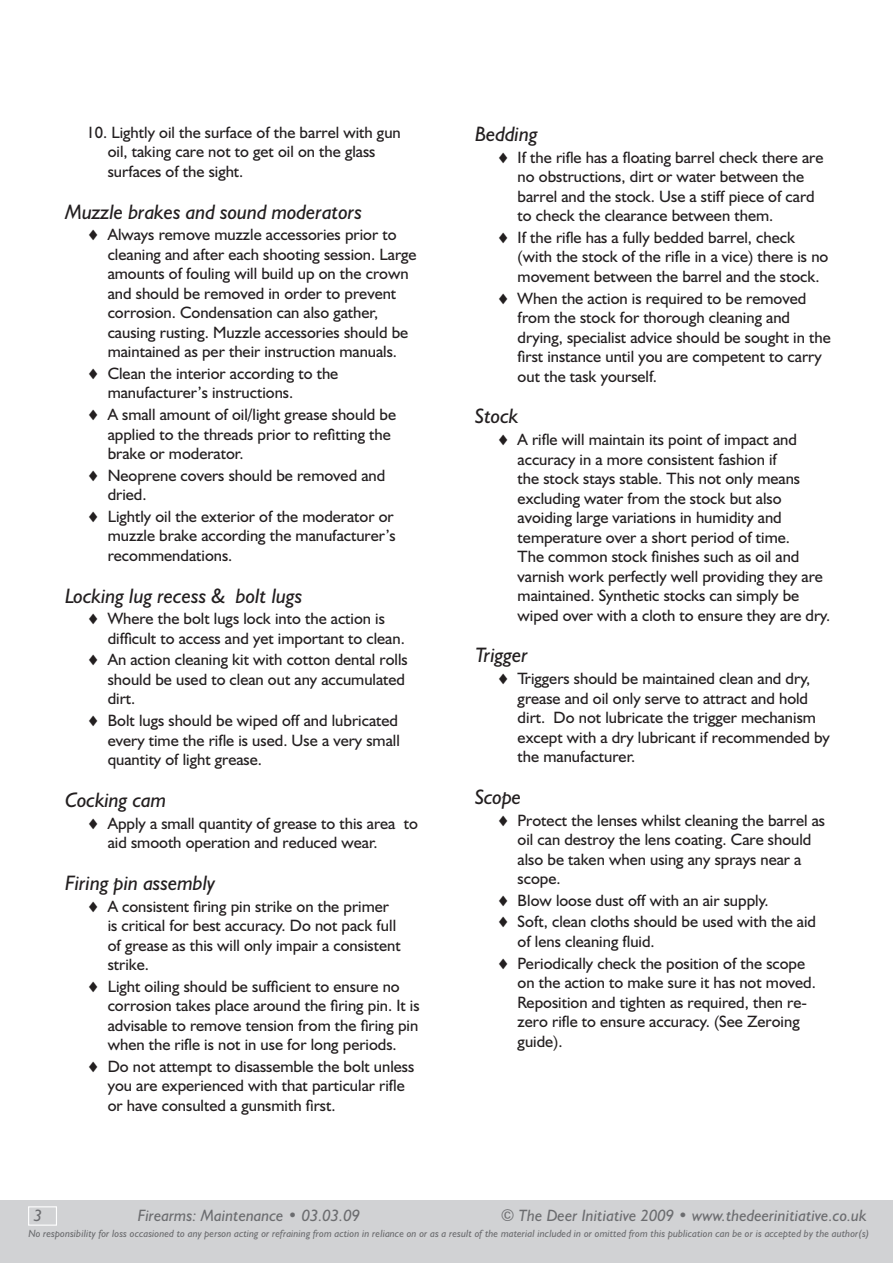
<style>
.page{position:relative;width:893px;height:1263px;background:#fff}
.page>*{position:absolute;margin:0;border:0;box-sizing:border-box;transform-origin:0 0}
.headerMinSub{font:italic 21px "Humanist 521 BT";letter-spacing:-.005em;color:#231f20}
.indentBullet{font:16.5px/19.5px "Humanist 521 BT";color:#231f20}
.indentNumbers{font:16.5px/19.5px "Humanist 521 BT";color:#231f20}
.t1{font:italic 16.5px "Humanist 521 BT";color:#6c6d70}
.t2{font:italic 10.5px "Humanist 521 BT";letter-spacing:.005em;color:#6c6d70}
</style>
<div class="page">
<div style="left:0;top:1201px;width:893px;height:62px;background:#d1d2d4"></div>
<div style="left:28px;top:1206px;width:29px;height:20px;border:1px solid #fff"></div>
<p class="indentNumbers" style="left:108px;top:122px;width:295px;text-indent:-21px">10. Lightly oil the surface of the barrel with gun oil, taking care not to get oil on the glass surfaces of the sight.</p>
<p class="headerMinSub" style="left:65px;top:199px;width:298px">Muzzle brakes and sound moderators</p>
<p class="indentBullet" style="left:108px;top:244px;width:310px">cleaning and after each shooting session. Large amounts of fouling will build up on the crown and should be removed in order to prevent corrosion. Condensation can also gather, causing rusting. Muzzle accessories should be maintained as per their instruction manuals.</p>
<p class="indentBullet" style="left:108px;top:383px;width:187px">manufacturer’s instructions.</p>
<p class="indentBullet" style="left:108px;top:424px;width:285px">applied to the threads prior to refitting the brake or moderator.</p>
<p class="indentBullet" style="left:108px;top:484px;width:40px">dried.</p>
<p class="indentBullet" style="left:108px;top:525px;width:290px">muzzle brake according the manufacturer’s recommendations.</p>
<p class="headerMinSub" style="left:65px;top:583px;width:239px">Locking lug recess &amp; bolt lugs</p>
<p class="indentBullet" style="left:108px;top:628px;width:299px">difficult to access and yet important to clean.</p>
<p class="indentBullet" style="left:108px;top:669px;width:299px">should be used to clean out any accumulated dirt.</p>
<p class="indentBullet" style="left:108px;top:730px;width:294px">every time the rifle is used. Use a very small quantity of light grease.</p>
<p class="headerMinSub" style="left:65px;top:787px;width:103px">Cocking cam</p>
<p class="indentBullet" style="left:108px;top:832px;width:272px">aid smooth operation and reduced wear.</p>
<p class="headerMinSub" style="left:65px;top:870px;width:152px">Firing pin assembly</p>
<p class="indentBullet" style="left:108px;top:915px;width:294px">is critical for best accuracy. Do not pack full of grease as this will only impair a consistent strike.</p>
<p class="indentBullet" style="left:108px;top:995px;width:313px;text-align:justify">corrosion takes place around the firing pin. It is advisable to remove tension from the firing pin when the rifle is not in use for long periods.</p>
<p class="indentBullet" style="left:108px;top:1076px;width:298px">you are experienced with that particular rifle or have consulted a gunsmith first.</p>
<p class="indentBullet" style="left:86px;top:224px;width:312px">♦ Always remove muzzle accessories prior to</p>
<p class="indentBullet" style="left:86px;top:363px;width:253px">♦ Clean the interior according to the</p>
<p class="indentBullet" style="left:86px;top:404px;width:311px">♦ A small amount of oil/light grease should be</p>
<p class="indentBullet" style="left:86px;top:465px;width:300px">♦ Neoprene covers should be removed and</p>
<p class="indentBullet" style="left:86px;top:506px;width:309px">♦ Lightly oil the exterior of the moderator or</p>
<p class="indentBullet" style="left:86px;top:609px;width:300px">♦ Where the bolt lugs lock into the action is</p>
<p class="indentBullet" style="left:86px;top:650px;width:323px">♦ An action cleaning kit with cotton dental rolls</p>
<p class="indentBullet" style="left:86px;top:710px;width:313px">♦ Bolt lugs should be wiped off and lubricated</p>
<p class="indentBullet" style="left:86px;top:813px;width:333px">♦ Apply a small quantity of grease to this area to</p>
<p class="indentBullet" style="left:86px;top:896px;width:304px">♦ A consistent firing pin strike on the primer</p>
<p class="indentBullet" style="left:86px;top:976px;width:315px">♦ Light oiling should be sufficient to ensure no</p>
<p class="indentBullet" style="left:86px;top:1056px;width:329px">♦ Do not attempt to disassemble the bolt unless</p>
<p class="headerMinSub" style="left:475px;top:121px;width:64px">Bedding</p>
<p class="indentBullet" style="left:518px;top:167px;width:299px">no obstructions, dirt or water between the barrel and the stock. Use a stiff piece of card to check the clearance between them.</p>
<p class="indentBullet" style="left:518px;top:247px;width:312px">(with the stock of the rifle in a vice) there is no movement between the barrel and the stock.</p>
<p class="indentBullet" style="left:518px;top:307px;width:315px">from the stock for thorough cleaning and drying, specialist advice should be sought in the first instance until you are competent to carry out the task yourself.</p>
<p class="headerMinSub" style="left:475px;top:403px;width:45px">Stock</p>
<p class="indentBullet" style="left:518px;top:449px;width:314px">accuracy in a more consistent fashion if<br>the stock stays stable. This not only means excluding water from the stock but also avoiding large variations in humidity and temperature over a short period of time.<br>The common stock finishes such as oil and varnish work perfectly well providing they are maintained. Synthetic stocks can simply be wiped over with a cloth to ensure they are dry.</p>
<p class="headerMinSub" style="left:475px;top:642px;width:54px">Trigger</p>
<p class="indentBullet" style="left:518px;top:688px;width:314px">grease and oil only serve to attract and hold dirt. Do not lubricate the trigger mechanism except with a dry lubricant if recommended by the manufacturer.</p>
<p class="headerMinSub" style="left:475px;top:784px;width:48px">Scope</p>
<p class="indentBullet" style="left:518px;top:829px;width:295px">oil can destroy the lens coating. Care should also be taken when using any sprays near a scope.</p>
<p class="indentBullet" style="left:496px;top:147px;width:329px">♦ If the rifle has a floating barrel check there are</p>
<p class="indentBullet" style="left:496px;top:227px;width:300px">♦ If the rifle has a fully bedded barrel, check</p>
<p class="indentBullet" style="left:496px;top:288px;width:311px">♦ When the action is required to be removed</p>
<p class="indentBullet" style="left:496px;top:429px;width:302px">♦ A rifle will maintain its point of impact and</p>
<p class="indentBullet" style="left:496px;top:668px;width:315px">♦ Triggers should be maintained clean and dry,</p>
<p class="indentBullet" style="left:496px;top:810px;width:330px">♦ Protect the lenses whilst cleaning the barrel as</p>
<p class="indentBullet" style="left:496px;top:890px;width:274px">♦ Blow loose dust off with an air supply.</p>
<p class="indentBullet" style="left:496px;top:912px;width:321px">♦ Soft, clean cloths should be used with the aid</p>
<p class="indentBullet" style="left:496px;top:953px;width:310px">♦ Periodically check the position of the scope</p>
<p class="indentBullet" style="left:518px;top:931px;width:139px">of lens cleaning fluid.</p>
<p class="indentBullet" style="left:518px;top:972px;width:300px">on the action to make sure it has not moved.<br>Reposition and tighten as required, then re&shy;zero rifle to ensure accuracy. (See Zeroing guide).</p>
<p class="t1" style="left:138px;top:1205px;width:224px">Firearms: Maintenance • 03.03.09</p>
<p class="t1" style="left:501px;top:1205px;width:367px">© The Deer Initiative 2009 • www.thedeerinitiative.co.uk</p>
<p class="t2" style="left:28px;top:1227px;width:843px">No responsibility for loss occasioned to any person acting or refraining from action in reliance on or as a result of the material included in or omitted from this publication can be or is accepted by the author(s)</p>
</div>
